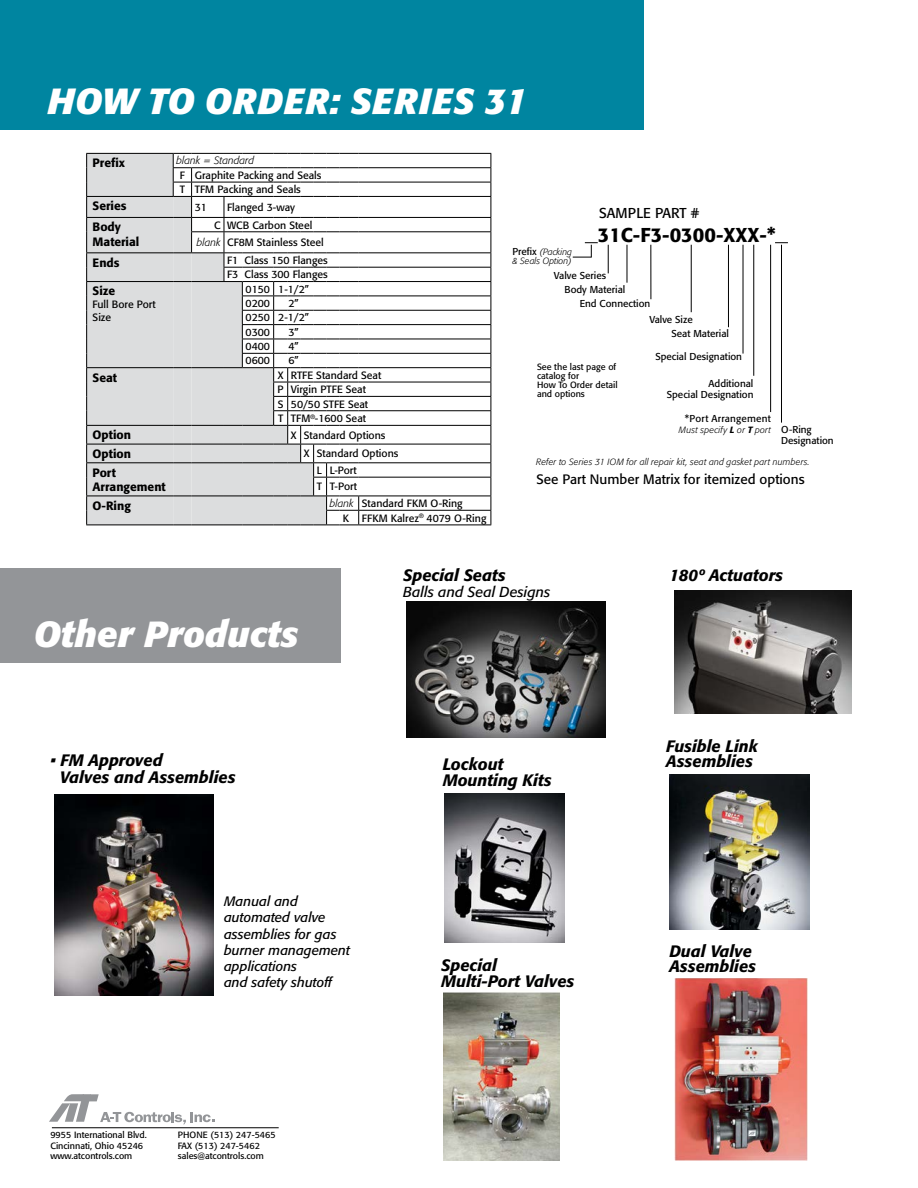
<style>
.page{position:relative;width:918px;height:1188px;background:#fff}
.page>*{position:absolute;margin:0;border:0;box-sizing:border-box;transform-origin:0 0}
.t1{font:italic 700 36px "Formata";letter-spacing:.02em;color:#fff}
.t2{font:italic 700 36px "Formata";color:#fff}
.t3{font:500 19.8px "Formata";color:#000}
.t4{font:italic 500 16.35px/15.8px "Formata";color:#000}
.t5{font:italic 14.4px "Formata";color:#000}
.t6{font:14.25px "Formata";color:#000}
.t7{font:italic 13.5px/16.2px "Formata";color:#000}
.t8{font:13.5px "Formata";color:#000}
.t9{font:500 12px/14.4px "Formata";color:#000}
.t10{font:10.5px/14.4px "Formata";color:#000}
.t11{font:italic 300 10.5px "Formata";color:#000}
.t12{font:9.9px/10.9px "Formata";color:#000;text-align:right}
.t13{font:9.9px "Formata";letter-spacing:.02em;color:#000}
.t14{font:9px/10.8px "Formata";color:#000}
.t15{font:italic 300 9px "Formata";letter-spacing:.02em;color:#000}
.t16{font:italic 300 9px/9px "Formata";color:#000}
.s1{font-weight:300;font-style:italic}
.s2{font-weight:400;font-style:normal;font-size:9.9px}
.s3{font-weight:500}
</style>
<div class="page">
<div style="left:0;top:569px;width:340px;height:94px;background:#939598"></div>
<div style="left:0;top:0;width:643px;height:130px;background:#0085a0"></div>
<img style="left:674px;top:591px;width:177px;height:123px">
<img style="left:406px;top:601px;width:199px;height:137px">
<img style="left:54px;top:795px;width:159px;height:200px">
<img style="left:444px;top:793px;width:120px;height:149px">
<img style="left:675px;top:979px;width:132px;height:181px">
<img style="left:669px;top:774px;width:141px;height:156px">
<svg style="left:49px;top:1094px;width:165px;height:30px"></svg>
<hr style="left:52px;top:1127px;width:227px;height:1px;background:#000">
<img style="left:443px;top:992px;width:117px;height:168px">
<hr style="left:359px;top:153px;width:132px;height:1px;background:#000">
<hr style="left:359px;top:167px;width:132px;height:1px;background:#000">
<hr style="left:359px;top:182px;width:132px;height:1px;background:#000">
<hr style="left:359px;top:196px;width:132px;height:1px;background:#000">
<hr style="left:359px;top:217px;width:132px;height:1px;background:#000">
<hr style="left:359px;top:231px;width:132px;height:1px;background:#000">
<hr style="left:359px;top:252px;width:132px;height:1px;background:#000">
<hr style="left:359px;top:267px;width:132px;height:1px;background:#000">
<hr style="left:359px;top:281px;width:132px;height:1px;background:#000">
<hr style="left:359px;top:296px;width:132px;height:1px;background:#000">
<hr style="left:359px;top:310px;width:132px;height:1px;background:#000">
<hr style="left:359px;top:324px;width:132px;height:1px;background:#000">
<hr style="left:359px;top:339px;width:132px;height:1px;background:#000">
<hr style="left:359px;top:353px;width:132px;height:1px;background:#000">
<hr style="left:359px;top:367px;width:132px;height:1px;background:#000">
<hr style="left:359px;top:382px;width:132px;height:1px;background:#000">
<hr style="left:359px;top:396px;width:132px;height:1px;background:#000">
<hr style="left:359px;top:410px;width:132px;height:1px;background:#000">
<hr style="left:359px;top:425px;width:132px;height:1px;background:#000">
<hr style="left:359px;top:444px;width:132px;height:1px;background:#000">
<hr style="left:359px;top:462px;width:132px;height:1px;background:#000">
<hr style="left:359px;top:477px;width:132px;height:1px;background:#000">
<hr style="left:359px;top:496px;width:132px;height:1px;background:#000">
<hr style="left:359px;top:510px;width:132px;height:1px;background:#000">
<svg style="left:491px;top:154px;width:1px;height:371px"></svg>
<hr style="left:359px;top:525px;width:132px;height:1px;background:#000">
<svg style="left:86px;top:153px;width:273px;height:373px"></svg>
<hr style="left:627px;top:245px;width:1px;height:38px;background:#000">
<hr style="left:650px;top:245px;width:1px;height:54px;background:#000">
<hr style="left:691px;top:245px;width:1px;height:67px;background:#000">
<hr style="left:728px;top:245px;width:1px;height:82px;background:#000">
<hr style="left:743px;top:245px;width:1px;height:109px;background:#000">
<hr style="left:753px;top:245px;width:1px;height:131px;background:#000">
<hr style="left:770px;top:245px;width:1px;height:167px;background:#000">
<svg style="left:608px;top:245px;width:1px;height:28px"></svg>
<hr style="left:781px;top:245px;width:1px;height:178px;background:#000">
<svg style="left:573px;top:242px;width:25px;height:16px"></svg>
<svg style="left:775px;top:242px;width:13px;height:1px"></svg>
<h1 class="t1" style="left:47px;top:79px;width:481px">HOW TO ORDER: SERIES 31</h1>
<p class="t9" style="left:93px;top:156px;width:34px">Prefix</p>
<p class="t11" style="left:176px;top:155px;width:79px">blank = Standard</p>
<p class="t10" style="left:180px;top:168px;width:143px">F Graphite Packing and Seals<br>T TFM Packing and Seals</p>
<p class="t9" style="left:93px;top:199px;width:35px">Series</p>
<p class="t10" style="left:195px;top:200px;width:14px">31</p>
<p class="t10" style="left:227px;top:200px;width:69px">Flanged 3-way</p>
<p class="t9" style="left:93px;top:220px;width:48px">Body<br>Material</p>
<p class="t10" style="left:197px;top:216px;width:128px;line-height:17.7px;text-align:center">C WCB Carbon Steel<br><span class="s1">blank</span> CF8M Stainless Steel</p>
<p class="t9" style="left:93px;top:255px;width:28px">Ends</p>
<p class="t10" style="left:227px;top:253px;width:102px">F1 Class 150 Flanges<br>F3 Class 300 Flanges</p>
<p class="t9" style="left:93px;top:284px;width:24px">Size</p>
<p class="t10" style="left:93px;top:298px;width:65px;line-height:12.6px">Full Bore Port<br>Size</p>
<p class="t10" style="left:246px;top:282px;width:65px">0150 1-1/2”<br>0200</p>
<p class="t10" style="left:246px;top:296px;width:65px;text-indent:43px">2”<br>0250 2-1/2”<br>0300</p>
<p class="t10" style="left:289px;top:325px;width:12px">3”</p>
<p class="t10" style="left:246px;top:339px;width:26px">0400</p>
<p class="t10" style="left:289px;top:339px;width:12px">4”</p>
<p class="t10" style="left:246px;top:354px;width:26px">0600</p>
<p class="t10" style="left:289px;top:354px;width:12px">6”</p>
<p class="t9" style="left:93px;top:370px;width:26px">Seat</p>
<p class="t10" style="left:278px;top:368px;width:105px">X RTFE Standard Seat<br>P Virgin PTFE Seat<br>S 50/50 STFE Seat<br>T TFM<sup>®</sup>-1600 Seat</p>
<p class="t9" style="left:93px;top:428px;width:40px">Option</p>
<p class="t10" style="left:291px;top:428px;width:96px">X Standard Options</p>
<p class="t9" style="left:93px;top:446px;width:40px">Option</p>
<p class="t10" style="left:304px;top:446px;width:96px">X Standard Options</p>
<p class="t9" style="left:93px;top:465px;width:75px">Port<br>Arrangement</p>
<p class="t10" style="left:317px;top:462px;width:42px;line-height:16.5px">L L-Port<br>T T-Port</p>
<p class="t9" style="left:93px;top:498px;width:40px">O-Ring</p>
<p class="t10" style="left:343px;top:496px;width:145px;text-indent:-13px"><span class="s1">blank</span> Standard FKM O-Ring<br>K FFKM Kalrez<sup>®</sup> 4079 O-Ring</p>
<h3 class="t6" style="left:599px;top:204px;width:102px">SAMPLE PART #</h3>
<h2 class="t3" style="left:598px;top:222px;width:180px">31C-F3-0300-XXX-*</h2>
<p class="t12" style="left:554px;top:270px;width:54px">Valve Series</p>
<p class="t12" style="left:580px;top:298px;width:72px">End Connection</p>
<p class="t12" style="left:649px;top:314px;width:45px">Valve Size</p>
<p class="t12" style="left:672px;top:328px;width:59px">Seat Material</p>
<p class="t12" style="left:655px;top:351px;width:88px">Special Designation</p>
<p class="t12" style="left:667px;top:378px;width:88px">Additional<br>Special Designation</p>
<p class="t16" style="left:512px;top:247px;width:61px"><span class="s2">Prefi x</span> (Packing &amp; Seals Option)</p>
<p class="t12" style="left:565px;top:284px;width:62px">Body Material</p>
<p class="t14" style="left:537px;top:362px;width:82px;line-height:9px">See the last page of catalog for<br>How To Order detail and options</p>
<p class="t13" style="left:685px;top:413px;width:88px">*Port Arrangement</p>
<p class="t15" style="left:679px;top:425px;width:93px">Must specify <span class="s3">L</span> or <span class="s3">T</span> port</p>
<p class="t8" style="left:537px;top:471px;width:270px">See Part Number Matrix for itemized options</p>
<p class="t12" style="left:781px;top:424px;width:54px;text-align:left">O-Ring<br>Designation</p>
<p class="t15" style="left:536px;top:456px;width:275px">Refer to Series 31 IOM for all repair kit, seat and gasket part numbers.</p>
<h1 class="t2" style="left:34px;top:612px;width:266px">Other Products</h1>
<h3 class="t4" style="left:60px;top:752px;width:177px;line-height:16.6px;text-indent:-10px">• FM Approved<br>Valves and Assemblies</h3>
<p class="t7" style="left:224px;top:893px;width:127px">Manual and automated valve assemblies for gas burner management applications<br>and safety shutoff</p>
<h3 class="t4" style="left:403px;top:567px;width:104px">Special Seats</h3>
<h3 class="t5" style="left:403px;top:583px;width:149px">Balls and Seal Designs</h3>
<h3 class="t4" style="left:669px;top:567px;width:115px">180º Actuators</h3>
<h3 class="t4" style="left:666px;top:738px;width:93px">Fusible Link</h3>
<h3 class="t4" style="left:443px;top:756px;width:62px">Lockout</h3>
<h3 class="t4" style="left:666px;top:754px;width:88px">Assemblies</h3>
<h3 class="t4" style="left:443px;top:772px;width:110px">Mounting Kits</h3>
<h3 class="t4" style="left:441px;top:958px;width:135px">Special<br>Multi-Port Valves</h3>
<h3 class="t4" style="left:669px;top:943px;width:88px">Dual Valve<br>Assemblies</h3>
<p class="t14" style="left:50px;top:1129px;width:98px">9955 International Blvd.<br>Cincinnati, Ohio 45246 www.atcontrols.com</p>
<p class="t14" style="left:178px;top:1129px;width:99px">PHONE (513) 247-5465<br>FAX (513) 247-5462 sales@atcontrols.com</p>
</div>
